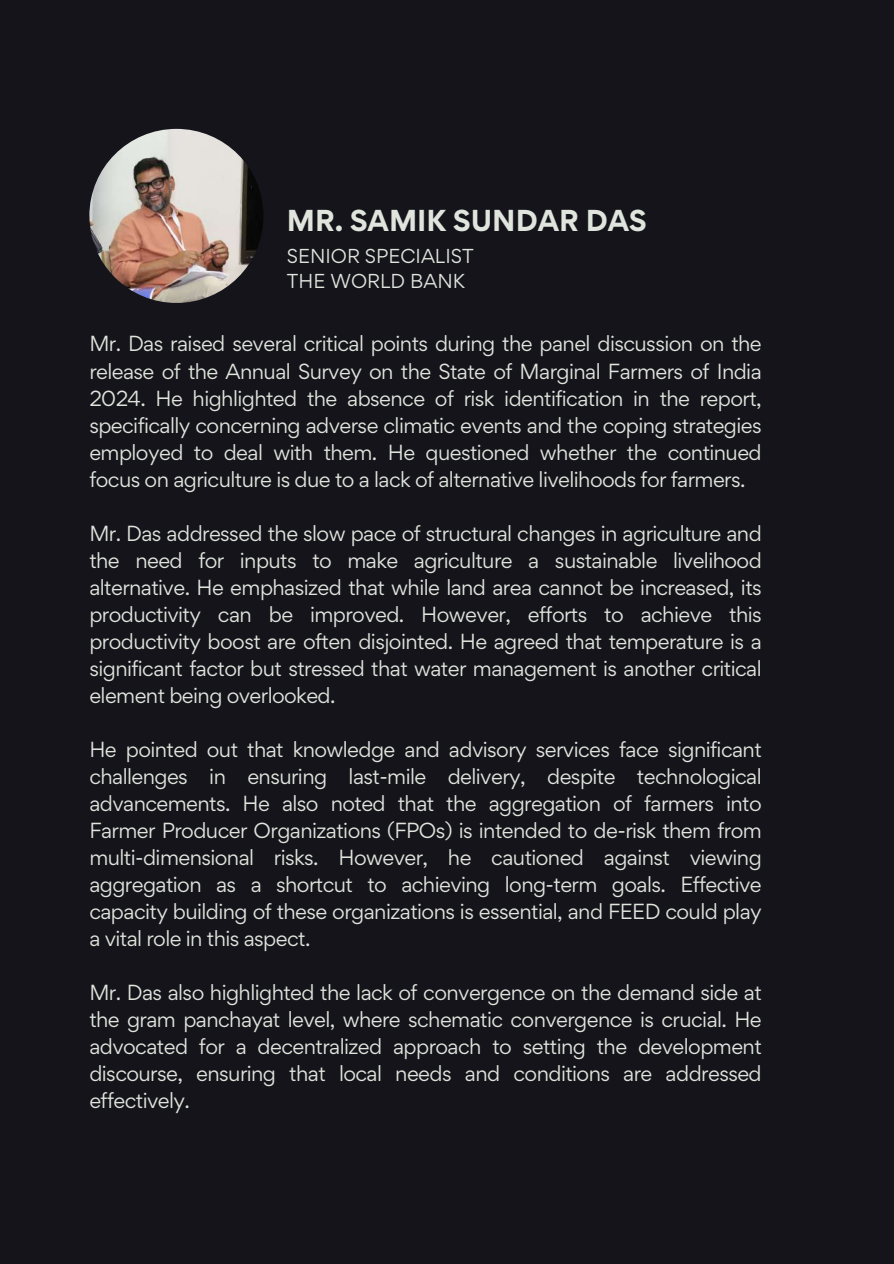
<style>
.page{position:relative;width:894px;height:1264px;background:#fff}
.page>*{position:absolute;margin:0;border:0;box-sizing:border-box;transform-origin:0 0}
.t1{font:700 27px "Gordita";color:#dfe4dc}
.t2{font:19.5px/27px "Gordita";letter-spacing:-.03em;color:#dfe4dc;text-align:justify}
.t3{font:18px/24.8px "Gordita";color:#dfe4dc}
</style>
<div class="page">
<div style="left:0;top:0;width:893px;height:1263px;background:#15141b"></div>
<img style="left:89px;top:129px;width:174px;height:174px;border-radius:50%">
<h1 class="t1" style="left:287px;top:202px;width:361px">MR. SAMIK SUNDAR DAS</h1>
<p class="t3" style="left:287px;top:244px;width:188px">SENIOR SPECIALIST<br>THE WORLD BANK</p>
<p class="t2" style="left:89px;top:330px;width:673px">Mr. Das raised several critical points during the panel discussion on the release of the Annual Survey on the State of Marginal Farmers of India 2024. He highlighted the absence of risk identification in the report, specifically concerning adverse climatic events and the coping strategies employed to deal with them. He questioned whether the continued focus on agriculture is due to a lack of alternative livelihoods for farmers.</p>
<p class="t2" style="left:89px;top:519px;width:673px">Mr. Das addressed the slow pace of structural changes in agriculture and the need for inputs to make agriculture a sustainable livelihood alternative. He emphasized that while land area cannot be increased, its productivity can be improved. However, efforts to achieve this productivity boost are often disjointed. He agreed that temperature is a significant factor but stressed that water management is another critical element being overlooked.</p>
<p class="t2" style="left:89px;top:735px;width:673px">He pointed out that knowledge and advisory services face significant challenges in ensuring last-mile delivery, despite technological advancements. He also noted that the aggregation of farmers into Farmer Producer Organizations (FPOs) is intended to de-risk them from multi-dimensional risks. However, he cautioned against viewing aggregation as a shortcut to achieving long-term goals. Effective capacity building of these organizations is essential, and FEED could play a vital role in this aspect.</p>
<p class="t2" style="left:89px;top:978px;width:673px">Mr. Das also highlighted the lack of convergence on the demand side at the gram panchayat level, where schematic convergence is crucial. He advocated for a decentralized approach to setting the development discourse, ensuring that local needs and conditions are addressed effectively.</p>
</div>
